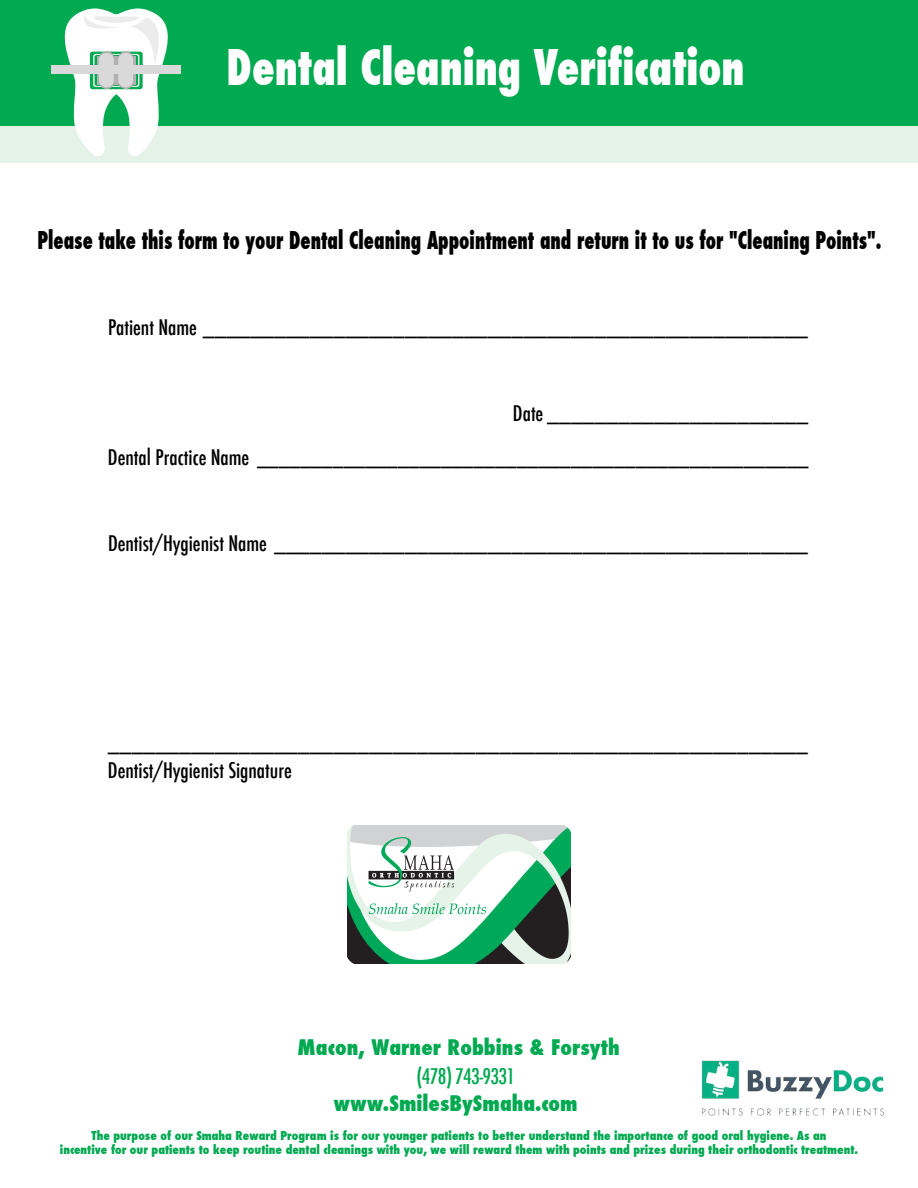
<style>
.page{position:relative;width:918px;height:1188px;background:#fff}
.page>*{position:absolute;margin:0;border:0;box-sizing:border-box;transform-origin:0 0}
.t1{font:800 condensed 48px "Futura";color:#fff;scale:.87 1}
.t2{font:800 condensed 24px "Futura";color:#000;scale:.78 1}
.t3{font:500 condensed 21px/43.2px "Futura";color:#000;text-align:right}
.t4{font:800 condensed 21px "Futura";letter-spacing:.005em;color:#01a951}
.t5{font:500 condensed 21px "Futura";letter-spacing:-.03em;color:#01a951}
.t6{font:800 condensed 12px/14.4px "Futura";color:#01a951;text-align:center}
</style>
<div class="page">
<img style="left:701px;top:1060px;width:184px;height:56px">
<div style="left:0;top:0;width:918px;height:157px;background:#01a951"></div>
<div style="left:0;top:126px;width:918px;height:37px;background:#e5f2e8"></div>
<svg style="left:51px;top:8px;width:124px;height:148px"></svg>
<div style="left:97px;top:56px;width:38px;height:29px;background:#b1b1b1"></div>
<svg style="left:99px;top:51px;width:16px;height:38px"></svg>
<div style="left:99px;top:53px;width:15px;height:34px;background:#d9d9d9;border-radius:7px"></div>
<svg style="left:118px;top:51px;width:16px;height:38px"></svg>
<div style="left:118px;top:53px;width:15px;height:34px;background:#d9d9d9;border-radius:7px"></div>
<div style="left:52px;top:66px;width:129px;height:8px;background:#d9d9d9"></div>
<img style="left:347px;top:825px;width:224px;height:138px">
<h1 class="t1" style="left:227px;top:35px;width:597px">Dental Cleaning Verification</h1>
<p class="t2" style="left:38px;top:223px;width:1083px">Please take this form to your Dental Cleaning Appointment and return it to us for "Cleaning Points".</p>
<p class="t3" style="left:108px;top:306px;width:702px">Patient Name ___________________________________________________</p>
<p class="t3" style="left:108px;top:392px;width:702px">Date ______________________<br>Dental Practice Name ___________________________________________________</p>
<p class="t3" style="left:108px;top:522px;width:702px">Dentist/Hygienist Name _____________________________________________</p>
<p class="t3" style="left:108px;top:730px;width:702px;line-height:27px;text-align:left">___________________________________________________________<br>Dentist/Hygienist Signature</p>
<p class="t4" style="left:298px;top:1033px;width:324px">Macon, Warner Robbins &amp; Forsyth</p>
<p class="t4" style="left:334px;top:1089px;width:245px">www.SmilesBySmaha.com</p>
<p class="t5" style="left:416px;top:1063px;width:100px">(478) 743-9331</p>
<p class="t6" style="left:60px;top:1128px;width:800px">The purpose of our Smaha Reward Program is for our younger patients to better understand the importance of good oral hygiene. As an<br>incentive for our patients to keep routine dental cleanings with you, we will reward them with points and prizes during their orthodontic treatment.</p>
</div>
